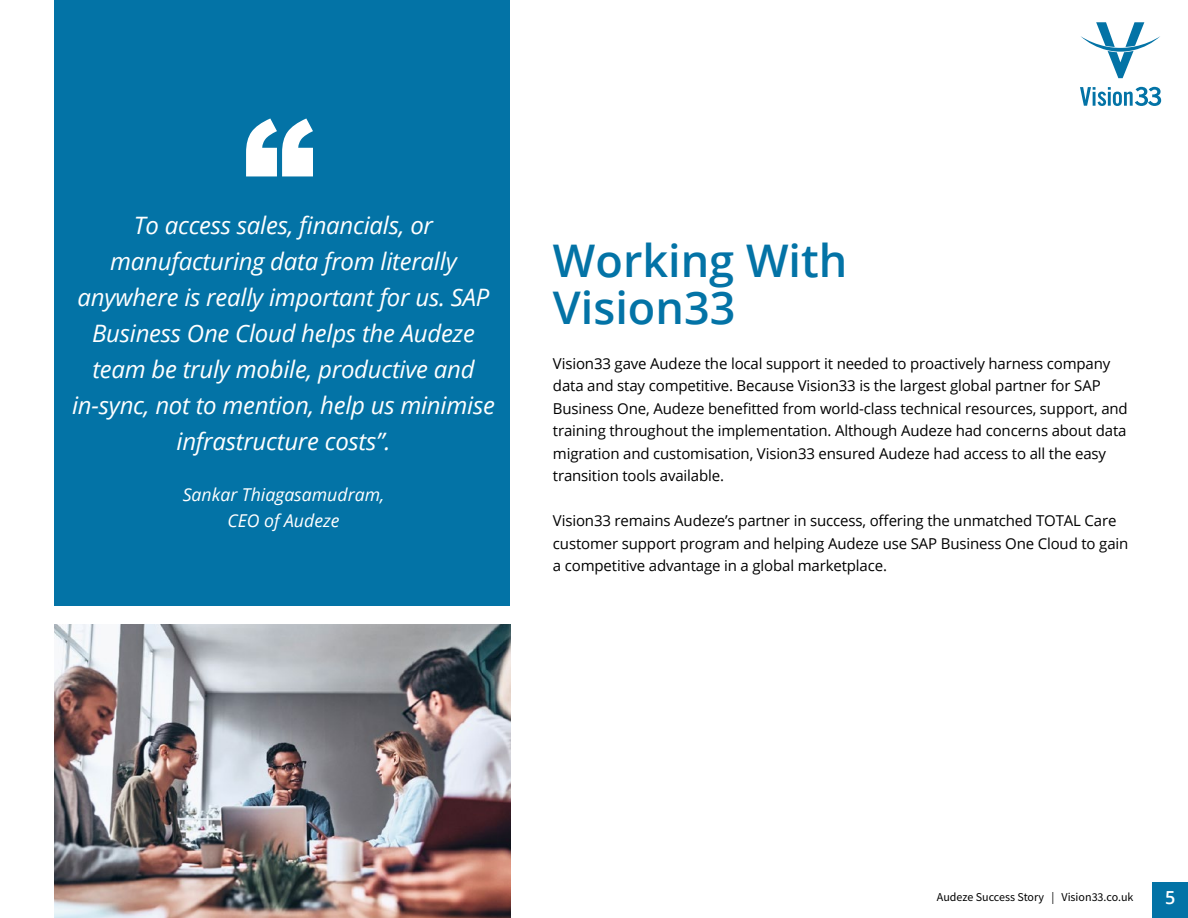
<style>
.page{position:relative;width:1188px;height:918px;background:#fff}
.page>*{position:absolute;margin:0;border:0;box-sizing:border-box;transform-origin:0 0}
.t1{font:900 145.5px "Arial";color:#fff}
.t2{font:600 45px/46.5px "Open Sans";color:#0373a6}
.t3{font:italic 24px/36px "Open Sans";letter-spacing:-.01em;color:#fff;text-align:center}
.t4{font:600 18px "Open Sans";color:#fff}
.t5{font:italic 17.7px/25.8px "Open Sans";color:#fff;text-align:center}
.t6{font:15px/22.5px "Open Sans";letter-spacing:-.01em;color:#000}
.t7{font:12px "Source Sans Pro";color:#000}
</style>
<div class="page">
<div style="left:1152px;top:882px;width:36px;height:36px;background:#0373a6"></div>
<svg style="left:1081px;top:22px;width:79px;height:56px"></svg>
<svg style="left:1080px;top:87px;width:81px;height:19px"></svg>
<img style="left:54px;top:624px;width:456px;height:294px">
<div style="left:54px;top:0;width:456px;height:606px;background:#0373a6"></div>
<h1 class="t1" style="left:242px;top:67px;width:74px">“</h1>
<p class="t3" style="left:72px;top:206px;width:424px">To access sales, financials, or manufacturing data from literally anywhere is really important for us. SAP Business One Cloud helps the Audeze team be truly mobile, productive and in-sync, not to mention, help us minimise infrastructure costs”.</p>
<p class="t5" style="left:183px;top:481px;width:203px">Sankar Thiagasamudram,<br>CEO of Audeze</p>
<h2 class="t2" style="left:553px;top:237px;width:296px">Working With<br>Vision33</h2>
<p class="t6" style="left:553px;top:352px;width:576px">Vision33 gave Audeze the local support it needed to proactively harness company data and stay competitive. Because Vision33 is the largest global partner for SAP Business One, Audeze benefitted from world-class technical resources, support, and training throughout the implementation. Although Audeze had concerns about data migration and customisation, Vision33 ensured Audeze had access to all the easy transition tools available.</p>
<p class="t6" style="left:553px;top:509px;width:577px">Vision33 remains Audeze’s partner in success, offering the unmatched TOTAL Care customer support program and helping Audeze use SAP Business One Cloud to gain a competitive advantage in a global marketplace.</p>
<p class="t7" style="left:937px;top:889px;width:198px">Audeze Success Story | Vision33.co.uk</p>
<p class="t4" style="left:1165px;top:885px;width:12px">5</p>
</div>
